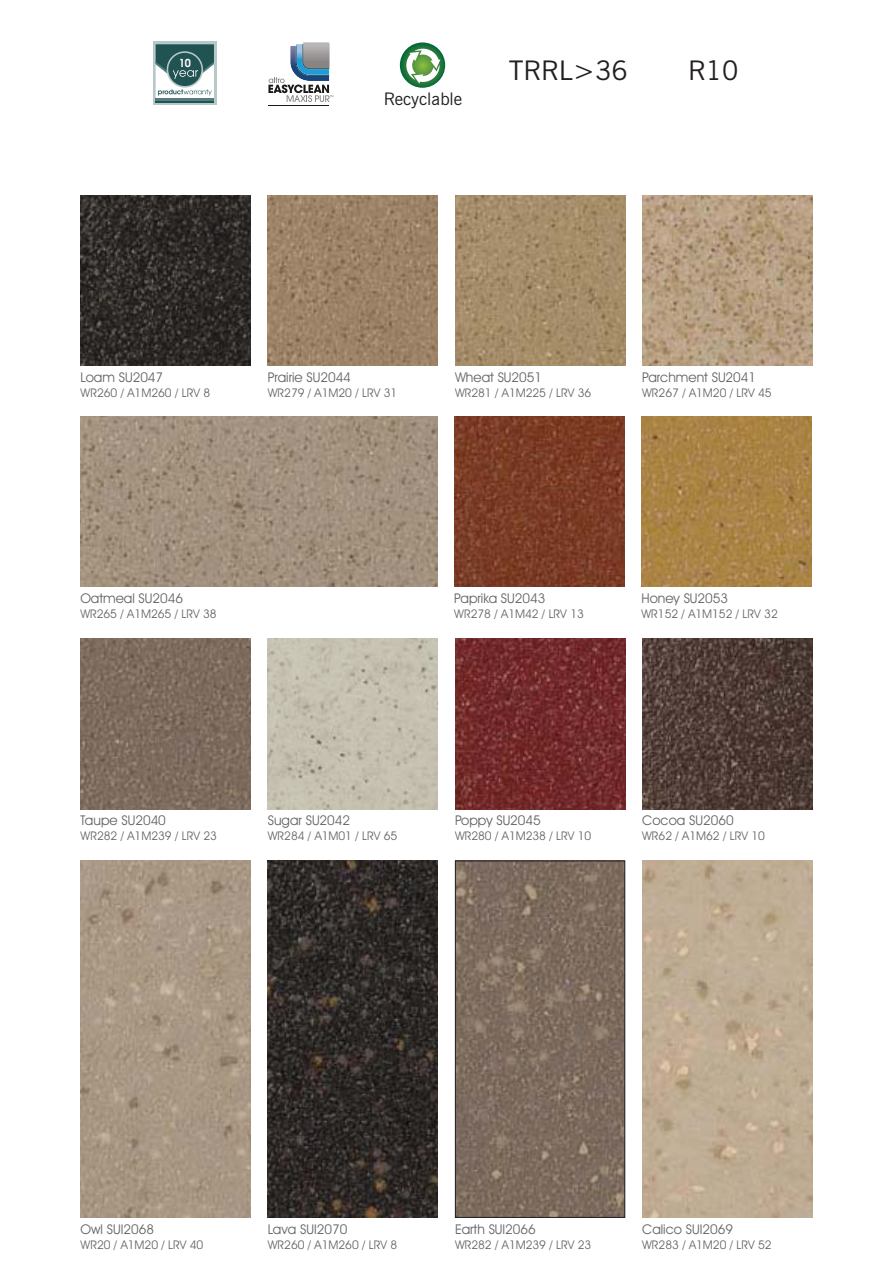
<style>
.page{position:relative;width:893px;height:1263px;background:#fff}
.page>*{position:absolute;margin:0;border:0;box-sizing:border-box;transform-origin:0 0}
.t1{font:27px "News Gothic BT";color:#231f20}
.t2{font:17.25px "News Gothic BT";color:#231f20}
.t3{font:13.5px "Avant Garde IT Cby BT";color:#636466}
.t4{font:12px "Avant Garde IT Cby BT";color:#636466}
.t5{font:600 10.95px "Avant Garde";color:#fff}
</style>
<div class="page">
<img style="left:80px;top:416px;width:357px;height:171px">
<svg style="left:153px;top:42px;width:64px;height:63px"></svg>
<svg style="left:156px;top:44px;width:58px;height:59px"></svg>
<hr style="left:268px;top:105px;width:61px;height:1px;background:#1a1918">
<svg style="left:268px;top:42px;width:65px;height:60px"></svg>
<svg style="left:400px;top:42px;width:45px;height:46px"></svg>
<svg style="left:405px;top:47px;width:35px;height:36px"></svg>
<img style="left:81px;top:196px;width:170px;height:170px">
<img style="left:268px;top:196px;width:170px;height:170px">
<img style="left:454px;top:416px;width:170px;height:171px">
<img style="left:641px;top:416px;width:170px;height:171px">
<img style="left:455px;top:196px;width:170px;height:170px">
<img style="left:642px;top:196px;width:170px;height:170px">
<img style="left:81px;top:639px;width:170px;height:170px">
<img style="left:81px;top:861px;width:170px;height:357px">
<img style="left:268px;top:861px;width:170px;height:357px">
<img style="left:457px;top:863px;width:166px;height:353px">
<div style="left:455px;top:861px;width:170px;height:357px;border:1px solid #231f20"></div>
<img style="left:642px;top:861px;width:170px;height:357px">
<img style="left:268px;top:639px;width:170px;height:170px">
<img style="left:455px;top:639px;width:170px;height:170px">
<img style="left:642px;top:639px;width:170px;height:170px">
<p class="t5" style="left:179px;top:59px;width:14px">10</p>
<h2 class="t2" style="left:384px;top:93px;width:80px">Recyclable</h2>
<h1 class="t1" style="left:508px;top:61px;width:121px">TRRL&gt;36</h1>
<h1 class="t1" style="left:688px;top:61px;width:52px">R10</h1>
<p class="t3" style="left:81px;top:372px;width:84px">Loam SU2047</p>
<p class="t4" style="left:81px;top:388px;width:131px">WR260 / A1M260 / LRV 8</p>
<p class="t3" style="left:268px;top:372px;width:85px">Prairie SU2044</p>
<p class="t4" style="left:268px;top:388px;width:131px">WR279 / A1M20 / LRV 31</p>
<p class="t3" style="left:455px;top:372px;width:89px">Wheat SU2051</p>
<p class="t4" style="left:455px;top:388px;width:138px">WR281 / A1M225 / LRV 36</p>
<p class="t3" style="left:642px;top:372px;width:115px">Parchment SU2041</p>
<p class="t4" style="left:642px;top:388px;width:131px">WR267 / A1M20 / LRV 45</p>
<p class="t3" style="left:80px;top:593px;width:104px">Oatmeal SU2046</p>
<p class="t4" style="left:80px;top:609px;width:138px">WR265 / A1M265 / LRV 38</p>
<p class="t3" style="left:454px;top:593px;width:93px">Paprika SU2043</p>
<p class="t4" style="left:454px;top:609px;width:131px">WR278 / A1M42 / LRV 13</p>
<p class="t3" style="left:641px;top:593px;width:88px">Honey SU2053</p>
<p class="t4" style="left:641px;top:609px;width:138px">WR152 / A1M152 / LRV 32</p>
<p class="t3" style="left:81px;top:815px;width:87px">Taupe SU2040</p>
<p class="t4" style="left:81px;top:832px;width:138px">WR282 / A1M239 / LRV 23</p>
<p class="t3" style="left:268px;top:815px;width:84px">Sugar SU2042</p>
<p class="t4" style="left:268px;top:832px;width:131px">WR284 / A1M01 / LRV 65</p>
<p class="t3" style="left:455px;top:815px;width:87px">Poppy SU2045</p>
<p class="t4" style="left:455px;top:832px;width:138px">WR280 / A1M238 / LRV 10</p>
<p class="t3" style="left:642px;top:815px;width:93px">Cocoa SU2060</p>
<p class="t4" style="left:642px;top:832px;width:124px">WR62 / A1M62 / LRV 10</p>
<p class="t3" style="left:81px;top:1224px;width:75px">Owl SUI2068</p>
<p class="t4" style="left:81px;top:1240px;width:124px">WR20 / A1M20 / LRV 40</p>
<p class="t3" style="left:268px;top:1224px;width:81px">Lava SUI2070</p>
<p class="t4" style="left:268px;top:1240px;width:131px">WR260 / A1M260 / LRV 8</p>
<p class="t3" style="left:455px;top:1224px;width:82px">Earth SUI2066</p>
<p class="t4" style="left:455px;top:1240px;width:138px">WR282 / A1M239 / LRV 23</p>
<p class="t3" style="left:642px;top:1224px;width:92px">Calico SUI2069</p>
<p class="t4" style="left:642px;top:1240px;width:131px">WR283 / A1M20 / LRV 52</p>
</div>
